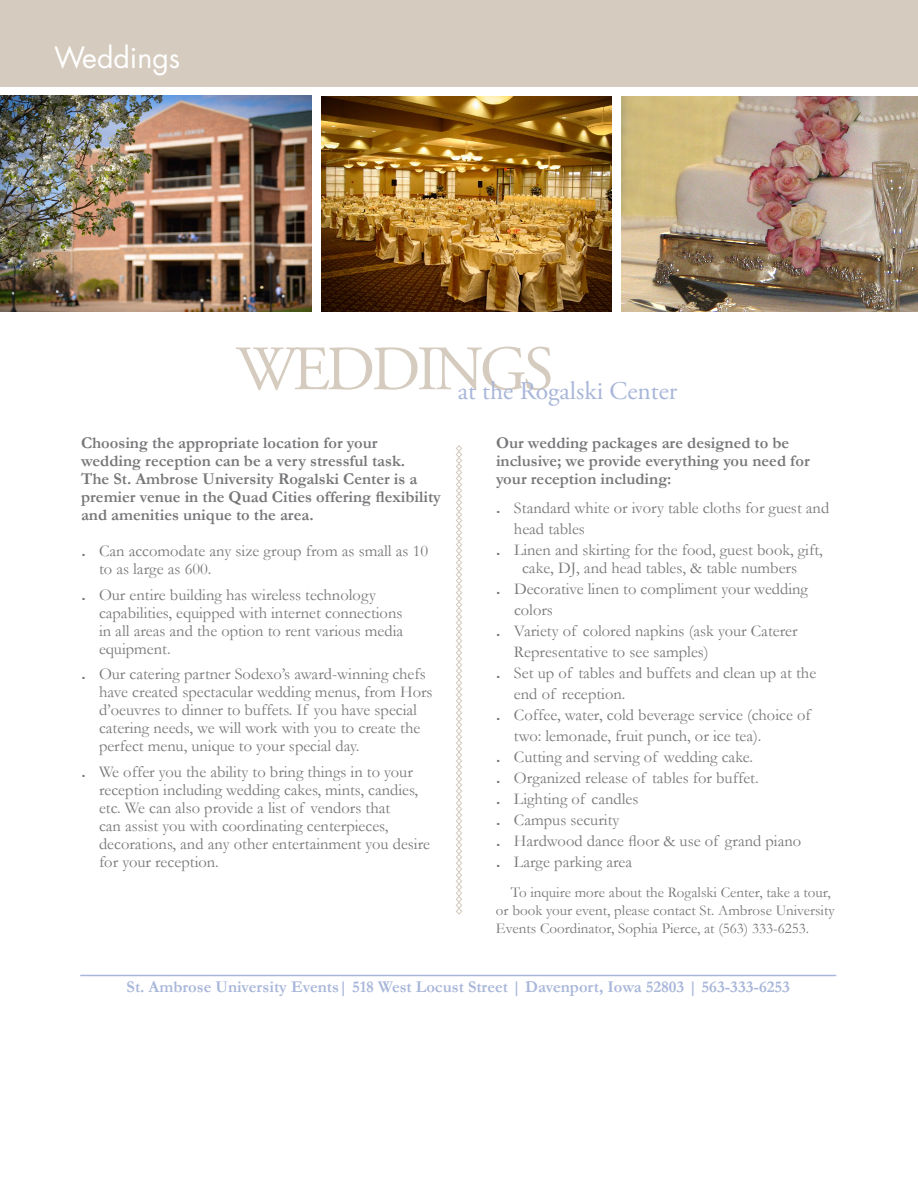
<style>
.page{position:relative;width:918px;height:1188px;background:#fff}
.page>*{position:absolute;margin:0;border:0;box-sizing:border-box;transform-origin:0 0}
.t1{font:63px "Adobe Garamond Pro";letter-spacing:-.06em;color:#d5cbbe}
.t2{font:28.5px "Futura";color:#fff}
.t3{font:25.5px "Adobe Garamond Pro";color:#a8b6d9}
.t4{font:16.5px/18px "Garamond";color:#77777a}
.t5{font:700 16.5px/18px "Garamond";color:#77777a}
.t6{font:700 16.5px "Garamond";color:#a8b6d9}
.t7{font:15px/18px "Garamond";color:#77777a}
.s1{font-family:"Geneva"}
</style>
<div class="page">
<div style="left:0;top:0;width:918px;height:86px;background:#d5cbbe"></div>
<img style="left:622px;top:97px;width:296px;height:215px">
<img style="left:322px;top:96px;width:290px;height:216px">
<img style="left:0;top:96px;width:312px;height:216px">
<svg style="left:456px;top:445px;width:6px;height:470px"></svg>
<hr style="left:80px;top:975px;width:756px;height:1px;background:#a8b6d9">
<p class="t2" style="left:54px;top:39px;width:128px">Weddings</p>
<p class="t1" style="left:236px;top:331px;width:319px">WEDDINGS</p>
<p class="t3" style="left:458px;top:376px;width:221px">at the Rogalski Center</p>
<p class="t5" style="left:81px;top:434px;width:361px">Choosing the appropriate location for your wedding reception can be a very stressful task.<br>The St. Ambrose University Rogalski Center is a premier venue in the Quad Cities offering flexibility and amenities unique to the area.</p>
<p class="t4" style="left:99px;top:542px;width:331px;text-indent:-18px"><span class="s1">.</span> Can accomodate any size group from as small as 10 to as large as 600.</p>
<p class="t4" style="left:99px;top:585px;width:306px;text-indent:-18px"><span class="s1">.</span> Our entire building has wireless technology capabilities, equipped with internet connections in all areas and the option to rent various media equipment.</p>
<p class="t4" style="left:99px;top:665px;width:335px;text-indent:-18px"><span class="s1">.</span> Our catering partner Sodexo’s award-winning chefs have created spectacular wedding menus, from Hors d’oeuvres to dinner to buffets. If you have special catering needs, we will work with you to create the perfect menu, unique to your special day.</p>
<p class="t4" style="left:99px;top:762px;width:333px;text-indent:-18px"><span class="s1">.</span> We offer you the ability to bring things in to your reception including wedding cakes, mints, candies, etc. We can also provide a list of vendors that<br>can assist you with coordinating centerpieces, decorations, and any other entertainment you desire for your reception.</p>
<p class="t5" style="left:496px;top:434px;width:315px">Our wedding packages are designed to be inclusive; we provide everything you need for your reception including:</p>
<p class="t4" style="left:514px;top:497px;width:317px;line-height:21px;text-indent:-18px"><span class="s1">.</span> Standard white or ivory table cloths for guest and head tables</p>
<p class="t4" style="left:496px;top:540px;width:328px;text-align:center"><span class="s1">.</span> Linen and skirting for the food, guest book, gift, cake, DJ, and head tables, &amp; table numbers</p>
<p class="t4" style="left:514px;top:578px;width:296px;line-height:21px;text-indent:-18px"><span class="s1">.</span> Decorative linen to compliment your wedding colors</p>
<p class="t4" style="left:514px;top:620px;width:285px;line-height:21px;text-indent:-18px"><span class="s1">.</span> Variety of colored napkins (ask your Caterer<br>Representative to see samples)</p>
<p class="t4" style="left:514px;top:662px;width:304px;line-height:21px;text-indent:-18px"><span class="s1">.</span> Set up of tables and buffets and clean up at the end of reception.</p>
<p class="t4" style="left:514px;top:704px;width:298px;line-height:21px;text-indent:-18px"><span class="s1">.</span> Coffee, water, cold beverage service (choice of two: lemonade, fruit punch, or ice tea).</p>
<p class="t4" style="left:496px;top:747px;width:259px"><span class="s1">.</span> Cutting and serving of wedding cake.</p>
<p class="t4" style="left:496px;top:768px;width:264px"><span class="s1">.</span> Organized release of tables for buffet.</p>
<p class="t4" style="left:496px;top:789px;width:144px"><span class="s1">.</span> Lighting of candles</p>
<p class="t4" style="left:496px;top:810px;width:125px"><span class="s1">.</span> Campus security</p>
<p class="t4" style="left:496px;top:831px;width:307px"><span class="s1">.</span> Hardwood dance floor &amp; use of grand piano</p>
<p class="t4" style="left:496px;top:852px;width:138px"><span class="s1">.</span> Large parking area</p>
<p class="t7" style="left:496px;top:883px;width:340px;text-indent:15px">To inquire more about the Rogalski Center, take a tour, or book your event, please contact St. Ambrose University<br>Events Coordinator, Sophia Pierce, at (563) 333-6253.</p>
<p class="t6" style="left:127px;top:977px;width:665px">St. Ambrose University Events| 518 West Locust Street | Davenport, Iowa 52803 | 563-333-6253</p>
</div>
